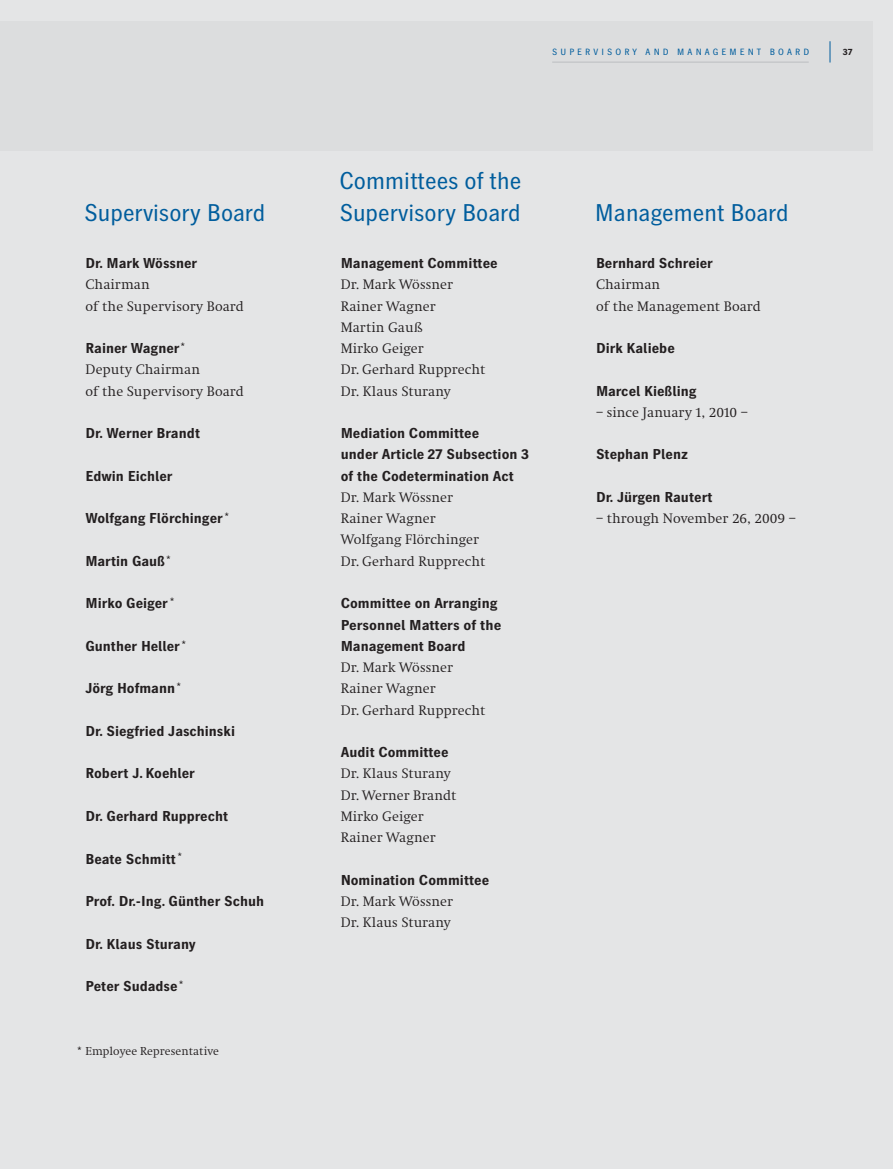
<style>
.page{position:relative;width:893px;height:1169px;background:#fff}
.page>*{position:absolute;margin:0;border:0;box-sizing:border-box;transform-origin:0 0}
.t1{font:24px/32px "HD Gothic Prop NM";color:#005d9d}
.t2{font:700 14.25px/21.3px "HD Gothic Prop NM";color:#231f20}
.t3{font:14.25px/21.3px "HD Antiqua NM";color:#231f20}
.t4{font:12px "HD Antiqua NM";color:#231f20}
.t5{font:9px "HD Gothic Prop NM";letter-spacing:.35em;color:#005d9d}
.t6{font:700 9px "HD Gothic Prop NM";color:#231f20}
.s1{font-weight:400;font-size:12px}
.s2{font-family:"HD Gothic Prop NM"}
</style>
<div class="page">
<div style="left:0;top:0;width:892px;height:1168px;background:#e4e5e6"></div>
<div style="left:0;top:21px;width:872px;height:130px;background:#dcddde"></div>
<hr style="left:552px;top:62px;width:256px;height:1px;background:#bbbdc0">
<svg style="left:829px;top:41px;width:1px;height:22px"></svg>
<h1 class="t1" style="left:84px;top:199px;width:182px">Supervisory Board</h1>
<p class="t2" style="left:85px;top:253px;width:113px">Dr. Mark Wössner</p>
<p class="t3" style="left:85px;top:275px;width:160px">Chairman<br>of the Supervisory Board</p>
<p class="t2" style="left:85px;top:338px;width:102px">Rainer Wagner<span class="s1">*</span></p>
<p class="t3" style="left:85px;top:360px;width:160px">Deputy Chairman<br>of the Supervisory Board</p>
<p class="t2" style="left:85px;top:423px;width:116px">Dr. Werner Brandt</p>
<p class="t2" style="left:85px;top:466px;width:89px">Edwin Eichler</p>
<p class="t2" style="left:85px;top:508px;width:145px">Wolfgang Flörchinger <span class="s1">*</span></p>
<p class="t2" style="left:85px;top:551px;width:87px">Martin Gauß<span class="s1">*</span></p>
<p class="t2" style="left:85px;top:593px;width:91px">Mirko Geiger <span class="s1">*</span></p>
<p class="t2" style="left:85px;top:636px;width:103px">Gunther Heller <span class="s1">*</span></p>
<p class="t2" style="left:85px;top:679px;width:98px">Jörg Hofmann<span class="s1">*</span></p>
<p class="t2" style="left:85px;top:721px;width:151px">Dr. Siegfried Jaschinski</p>
<p class="t2" style="left:85px;top:764px;width:111px">Robert J. Koehler</p>
<p class="t2" style="left:85px;top:806px;width:144px">Dr. Gerhard Rupprecht</p>
<p class="t2" style="left:85px;top:849px;width:98px">Beate Schmitt <span class="s1">*</span></p>
<p class="t2" style="left:85px;top:891px;width:180px">Prof. Dr.-Ing. Günther Schuh</p>
<p class="t2" style="left:85px;top:934px;width:112px">Dr. Klaus Sturany</p>
<p class="t2" style="left:85px;top:976px;width:100px">Peter Sudadse<span class="s1">*</span></p>
<p class="t4" style="left:77px;top:1046px;width:143px"><span class="s2">*</span> Employee Representative</p>
<p class="t5" style="left:552px;top:49px;width:258px">SUPERVISORY AND MANAGEMENT BOARD</p>
<p class="t6" style="left:842px;top:49px;width:11px">37</p>
<h1 class="t1" style="left:339px;top:167px;width:183px">Committees of the<br>Supervisory Board</h1>
<p class="t2" style="left:341px;top:253px;width:158px">Management Committee</p>
<p class="t3" style="left:341px;top:275px;width:146px">Dr. Mark Wössner<br>Rainer Wagner<br>Martin Gauß<br>Mirko Geiger<br>Dr. Gerhard Rupprecht<br>Dr. Klaus Sturany</p>
<p class="t2" style="left:341px;top:423px;width:189px">Mediation Committee<br>under Article 27 Subsection 3 of the Codetermination Act</p>
<p class="t3" style="left:341px;top:488px;width:146px">Dr. Mark Wössner<br>Rainer Wagner<br>Wolfgang Flörchinger<br>Dr. Gerhard Rupprecht</p>
<p class="t2" style="left:341px;top:593px;width:162px">Committee on Arranging<br>Personnel Matters of the<br>Management Board</p>
<p class="t3" style="left:341px;top:658px;width:146px">Dr. Mark Wössner<br>Rainer Wagner<br>Dr. Gerhard Rupprecht</p>
<p class="t2" style="left:341px;top:742px;width:109px">Audit Committee</p>
<p class="t3" style="left:341px;top:764px;width:117px">Dr. Klaus Sturany<br>Dr. Werner Brandt<br>Mirko Geiger<br>Rainer Wagner</p>
<p class="t2" style="left:341px;top:870px;width:150px">Nomination Committee</p>
<p class="t3" style="left:341px;top:892px;width:114px">Dr. Mark Wössner<br>Dr. Klaus Sturany</p>
<h1 class="t1" style="left:594px;top:199px;width:195px">Management Board</h1>
<p class="t2" style="left:596px;top:253px;width:118px">Bernhard Schreier</p>
<p class="t3" style="left:596px;top:275px;width:166px">Chairman<br>of the Management Board</p>
<p class="t2" style="left:596px;top:338px;width:80px">Dirk Kaliebe</p>
<p class="t2" style="left:596px;top:381px;width:102px">Marcel Kießling</p>
<p class="t3" style="left:596px;top:403px;width:153px">– since January 1, 2010 –</p>
<p class="t2" style="left:596px;top:445px;width:93px">Stephan Plenz</p>
<p class="t2" style="left:596px;top:487px;width:118px">Dr. Jürgen Rautert</p>
<p class="t3" style="left:596px;top:509px;width:201px">– through November 26, 2009 –</p>
</div>
